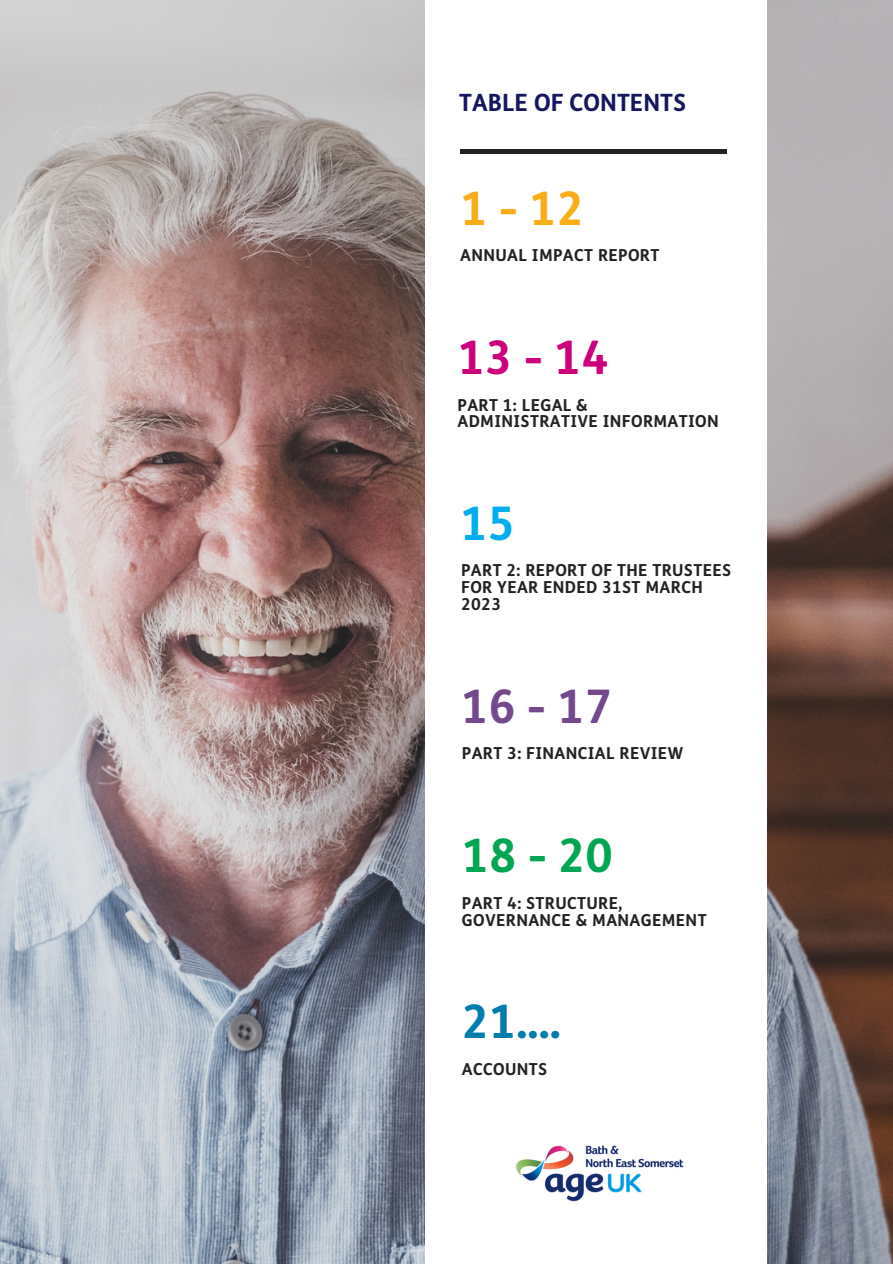
<style>
.page{position:relative;width:893px;height:1264px;background:#fff}
.page>*{position:absolute;margin:0;border:0;box-sizing:border-box;transform-origin:0 0}
.t1{font:700 46.35px "FS Me";color:#007dad}
.t2{font:700 46.35px "FS Me";color:#cb007a}
.t3{font:700 46.35px "FS Me";color:#73498c}
.t4{font:700 46.35px "FS Me";color:#00a651}
.t5{font:700 46.35px "FS Me";color:#fbad18}
.t6{font:700 46.35px "FS Me";color:#00aeef}
.t7{font:700 23.85px "FS Me";color:#141760}
.t8{font:700 16.5px/16.8px "FS Me";letter-spacing:.02em;color:#222}
</style>
<div class="page">
<img style="left:0;top:0;width:892px;height:1263px">
<div style="left:425px;top:0;width:341px;height:1263px;background:#fff"></div>
<div style="left:460px;top:149px;width:267px;height:5px;background:#222"></div>
<img style="left:515px;top:1145px;width:169px;height:57px">
<p class="t7" style="left:459px;top:89px;width:228px">TABLE OF CONTENTS</p>
<p class="t5" style="left:460px;top:182px;width:125px">1-12</p>
<p class="t8" style="left:460px;top:248px;width:200px">ANNUAL IMPACT REPORT</p>
<p class="t2" style="left:458px;top:331px;width:152px">13 - 14</p>
<p class="t8" style="left:457px;top:397px;width:263px">PART 1: LEGAL &amp;<br>ADMINISTRATIVE INFORMATION</p>
<p class="t6" style="left:460px;top:497px;width:56px">15</p>
<p class="t8" style="left:461px;top:562px;width:271px">PART 2: REPORT OF THE TRUSTEES<br>FOR YEAR ENDED 31ST MARCH<br>2023</p>
<p class="t3" style="left:461px;top:680px;width:152px">16 - 17</p>
<p class="t8" style="left:462px;top:745px;width:223px">PART 3: FINANCIAL REVIEW</p>
<p class="t4" style="left:462px;top:829px;width:152px">18 - 20</p>
<p class="t8" style="left:462px;top:894px;width:246px">PART 4: STRUCTURE,<br>GOVERNANCE &amp; MANAGEMENT</p>
<p class="t1" style="left:462px;top:995px;width:100px">21....</p>
<p class="t8" style="left:462px;top:1061px;width:87px">ACCOUNTS</p>
</div>
